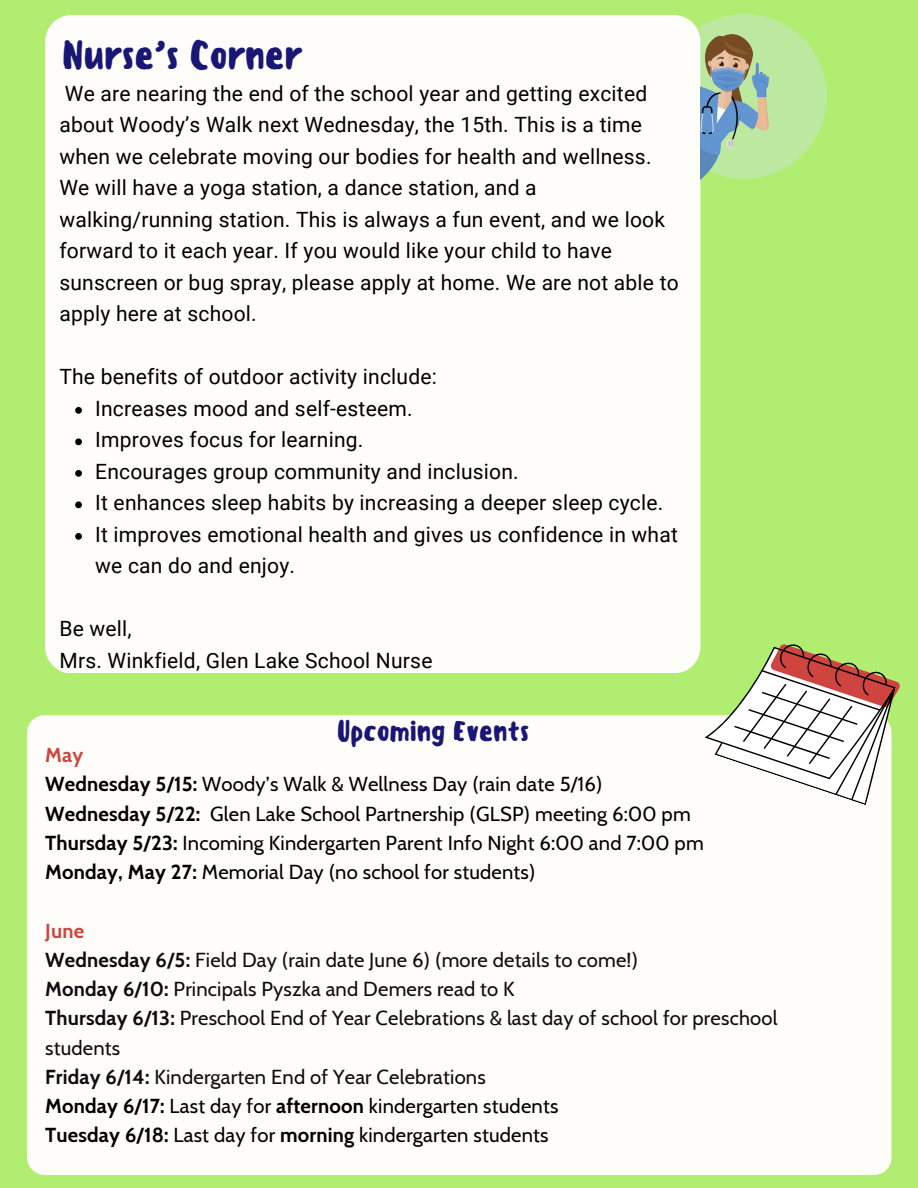
<style>
.page{position:relative;width:918px;height:1188px;background:#b1ed71}
.page>*{position:absolute;margin:0;border:0;box-sizing:border-box;transform-origin:0 0}
.t1{font:500 38.4px "Sensei";letter-spacing:-.025em;color:#181775}
.t2{font:500 27.45px "Sensei";letter-spacing:-.025em;color:#181775}
.t3{font:21px/31.5px "Roboto";letter-spacing:.01em;color:#000}
.t4{font:20.25px "Cabin";letter-spacing:.01em;color:#000}
.t5{font:20.25px/29.2px "Cabin";letter-spacing:.01em;color:#0d0c0f}
.t6{font:700 20.25px "Cabin";letter-spacing:.01em;color:#d0443f}
.s1{font-weight:700}
</style>
<div class="page">
<div style="left:27px;top:715px;width:864px;height:460px;background:#fffdfa;border-radius:17px"></div>
<svg style="left:700px;top:625px;width:200px;height:180px"></svg>
<div style="left:45px;top:15px;width:655px;height:658px;background:#fffdfa;border-radius:27px"></div>
<img style="left:700px;top:15px;width:126px;height:164px">
<svg style="left:75px;top:407px;width:7px;height:7px"></svg>
<svg style="left:75px;top:438px;width:7px;height:7px"></svg>
<svg style="left:75px;top:470px;width:7px;height:7px"></svg>
<svg style="left:75px;top:501px;width:7px;height:7px"></svg>
<svg style="left:75px;top:533px;width:7px;height:7px"></svg>
<p class="t1" style="left:62px;top:32px;width:242px">Nurse’s Corner</p>
<p class="t3" style="left:59px;top:78px;width:621px">We are nearing the end of the school year and getting excited about Woody’s Walk next Wednesday, the 15th. This is a time when we celebrate moving our bodies for health and wellness.<br>We will have a yoga station, a dance station, and a walking/running station. This is always a fun event, and we look forward to it each year. If you would like your child to have sunscreen or bug spray, please apply at home. We are not able to apply here at school.</p>
<p class="t3" style="left:59px;top:362px;width:379px">The benefits of outdoor activity include:</p>
<p class="t3" style="left:95px;top:393px;width:319px">Increases mood and self-esteem.</p>
<p class="t3" style="left:95px;top:425px;width:270px">Improves focus for learning.</p>
<p class="t3" style="left:95px;top:456px;width:425px">Encourages group community and inclusion.</p>
<p class="t3" style="left:95px;top:488px;width:570px">It enhances sleep habits by increasing a deeper sleep cycle.</p>
<p class="t3" style="left:95px;top:519px;width:584px">It improves emotional health and gives us confidence in what we can do and enjoy.</p>
<p class="t3" style="left:59px;top:614px;width:74px">Be well,</p>
<p class="t3" style="left:59px;top:645px;width:375px">Mrs. Winkfield, Glen Lake School Nurse</p>
<p class="t2" style="left:337px;top:715px;width:194px">Upcoming Events</p>
<h1 class="t6" style="left:45px;top:743px;width:40px">May</h1>
<p class="t4" style="left:45px;top:772px;width:559px"><span class="s1">Wednesday 5/15:</span> Woody’s Walk &amp; Wellness Day (rain date 5/16)</p>
<p class="t4" style="left:45px;top:801px;width:647px"><span class="s1">Wednesday 5/22:</span> Glen Lake School Partnership (GLSP) meeting 6:00 pm</p>
<p class="t4" style="left:45px;top:830px;width:660px"><span class="s1">Thursday 5/23:</span> Incoming Kindergarten Parent Info Night 6:00 and 7:00 pm</p>
<p class="t4" style="left:45px;top:860px;width:492px"><span class="s1">Monday, May 27:</span> Memorial Day (no school for students)</p>
<p class="t6" style="left:45px;top:918px;width:41px">June</p>
<p class="t5" style="left:45px;top:945px;width:594px"><span class="s1">Wednesday 6/5:</span> Field Day (rain date June 6) (more details to come!)</p>
<p class="t5" style="left:45px;top:974px;width:471px"><span class="s1">Monday 6/10:</span> Principals Pyszka and Demers read to K</p>
<p class="t5" style="left:45px;top:1003px;width:734px"><span class="s1">Thursday 6/13:</span> Preschool End of Year Celebrations &amp; last day of school for preschool students</p>
<p class="t5" style="left:45px;top:1062px;width:442px"><span class="s1">Friday 6/14:</span> Kindergarten End of Year Celebrations</p>
<p class="t4" style="left:45px;top:1094px;width:515px"><span class="s1">Monday 6/17:</span> Last day for <span class="s1">afternoon</span> kindergarten students</p>
<p class="t4" style="left:45px;top:1123px;width:505px"><span class="s1">Tuesday 6/18:</span> Last day for <span class="s1">morning</span> kindergarten students</p>
</div>
